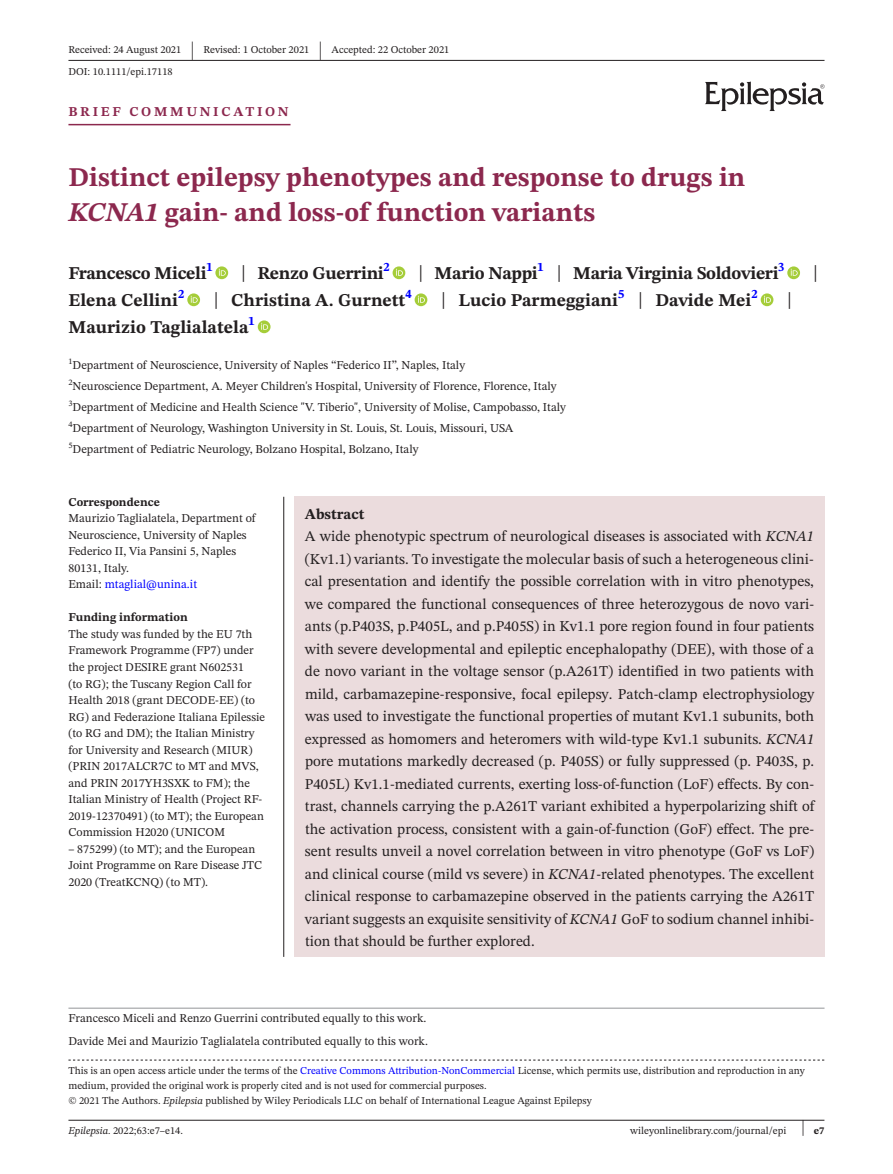
<style>
.page{position:relative;width:893px;height:1174px;background:#fff}
.page>*{position:absolute;margin:0;border:0;box-sizing:border-box;transform-origin:0 0}
.t1{font:700 27px/34.5px "STIX Two Text";color:#8c284e}
.t2{font:25.65px "STIX Two Text";color:#231f20;scale:.49 1}
.t3{font:23.4px "STIX Two Text";color:#231f20;scale:.77 1}
.t4{font:700 18px/27px "STIX Two Text";letter-spacing:-.02em;color:#231f20}
.t5{font:700 18px "STIX Two Text";color:#231f20}
.t6{font:15px/22.5px "STIX Two Text";color:#231f20}
.t7{font:700 13.5px "STIX Two Text";letter-spacing:.2em;color:#8c284e}
.t8{font:12px/16.5px "STIX Two Text";color:#231f20}
.t9{font:700 12px "STIX Two Text";color:#231f20}
.t10{font:10.5px/15px "STIX Two Text";color:#231f20}
.t11{font:8.4px "STIX Two Text";color:#231f20}
.s1{font-style:italic}
.s2{font-weight:400;font-size:23.4px}
.s3{color:#00f}
.s4{font-weight:700}
.s5{font-size:22.2px}
</style>
<div class="page">
<hr style="left:68px;top:1119px;width:756px;height:1px;background:#231f20">
<svg style="left:705px;top:81px;width:119px;height:30px"></svg>
<hr style="left:68px;top:60px;width:756px;height:1px;background:#231f20">
<hr style="left:68px;top:124px;width:222px;height:1px;background:#8c284e">
<svg style="left:215px;top:266px;width:13px;height:13px"></svg>
<svg style="left:219px;top:269px;width:7px;height:7px"></svg>
<div style="left:393px;top:266px;width:12px;height:13px;background:#a5cd39;border-radius:50%"></div>
<svg style="left:396px;top:269px;width:7px;height:7px"></svg>
<svg style="left:787px;top:266px;width:13px;height:13px"></svg>
<svg style="left:791px;top:269px;width:7px;height:7px"></svg>
<svg style="left:187px;top:293px;width:13px;height:13px"></svg>
<svg style="left:191px;top:296px;width:7px;height:7px"></svg>
<div style="left:415px;top:293px;width:12px;height:13px;background:#a5cd39;border-radius:50%"></div>
<svg style="left:418px;top:296px;width:7px;height:7px"></svg>
<div style="left:761px;top:293px;width:12px;height:13px;background:#a5cd39;border-radius:50%"></div>
<svg style="left:764px;top:296px;width:7px;height:7px"></svg>
<svg style="left:258px;top:320px;width:13px;height:13px"></svg>
<svg style="left:261px;top:323px;width:7px;height:7px"></svg>
<svg style="left:68px;top:1059px;width:756px;height:1px"></svg>
<hr style="left:68px;top:1007px;width:756px;height:1px;background:#939598">
<div style="left:294px;top:497px;width:530px;height:460px;background:#ebdcdd"></div>
<hr style="left:283px;top:497px;width:1px;height:460px;background:#231f20">
<p class="t10" style="left:68px;top:42px;width:114px">Received: 24 August 2021</p>
<h2 class="t2" style="left:191px;top:32px;width:8px">|</h2>
<p class="t10" style="left:203px;top:42px;width:107px">Revised: 1 October 2021</p>
<h2 class="t2" style="left:319px;top:32px;width:8px">|</h2>
<p class="t10" style="left:332px;top:42px;width:119px">Accepted: 22 October 2021</p>
<p class="t10" style="left:68px;top:64px;width:106px">DOI: 10.1111/epi.17118</p>
<p class="t7" style="left:68px;top:101px;width:222px">BRIEF COMMUNICATION</p>
<h1 class="t1" style="left:68px;top:161px;width:678px">Distinct epilepsy phenotypes and response to drugs in<br><span class="s1">KCNA1</span> gain- and loss-of function variants</h1>
<p class="t4" style="left:68px;top:260px;width:751px">Francesco Miceli<sup>1</sup> <span class="s2">|</span> Renzo Guerrini<sup>2</sup> <span class="s2">|</span> Mario Nappi<sup>1</sup> <span class="s2">|</span> Maria Virginia Soldovieri<sup>3</sup> <span class="s2">|<br></span>Elena Cellini<sup>2</sup></p>
<p class="t5" style="left:214px;top:287px;width:199px"><span class="s2">|</span> Christina A. Gurnett<sup>4</sup></p>
<p class="t5" style="left:441px;top:287px;width:318px"><span class="s2">|</span> Lucio Parmeggiani<sup>5</sup> <span class="s2">|</span> Davide Mei<sup>2</sup></p>
<h3 class="t3" style="left:787px;top:284px;width:8px">|</h3>
<p class="t5" style="left:68px;top:314px;width:188px">Maurizio Taglialatela<sup>1</sup></p>
<p class="t8" style="left:68px;top:355px;width:490px;line-height:21px"><sup>1</sup>Department of Neuroscience, University of Naples “Federico II”, Naples, Italy<br><sup>2</sup>Neuroscience Department, A. Meyer Children's Hospital, University of Florence, Florence, Italy</p>
<p class="t11" style="left:68px;top:397px;width:6px">3</p>
<p class="t8" style="left:73px;top:399px;width:495px">Department of Medicine and Health Science "V. Tiberio", University of Molise, Campobasso, Italy</p>
<p class="t11" style="left:68px;top:418px;width:6px">4</p>
<p class="t8" style="left:73px;top:420px;width:442px">Department of Neurology, Washington University in St. Louis, St. Louis, Missouri, USA</p>
<p class="t11" style="left:68px;top:439px;width:6px">5</p>
<p class="t8" style="left:73px;top:441px;width:347px">Department of Pediatric Neurology, Bolzano Hospital, Bolzano, Italy</p>
<p class="t9" style="left:68px;top:493px;width:93px">Correspondence</p>
<p class="t8" style="left:68px;top:510px;width:189px">Maurizio Taglialatela, Department of<br>Neuroscience, University of Naples<br>Federico II, Via Pansini 5, Naples<br>80131, Italy.<br>Email: <span class="s3">mtaglial@unina.it</span></p>
<p class="t9" style="left:68px;top:609px;width:121px">Funding information</p>
<p class="t8" style="left:68px;top:625px;width:198px">The study was funded by the EU 7th Framework Programme (FP7) under the project DESIRE grant N602531<br>(to RG); the Tuscany Region Call for Health 2018 (grant DECODE-EE) (to RG) and Federazione Italiana Epilessie (to RG and DM); the Italian Ministry for University and Research (MIUR) (PRIN 2017ALCR7C to MT and MVS, and PRIN 2017YH3SXK to FM); the Italian Ministry of Health (Project RF-2019-12370491) (to MT); the European Commission H2020 (UNICOM</p>
<p class="t8" style="left:68px;top:840px;width:195px">– 875299) (to MT); and the European<br>Joint Programme on Rare Disease JTC<br>2020 (TreatKCNQ) (to MT).</p>
<p class="t6" style="left:305px;top:502px;width:511px"><span class="s4">Abstract<br></span>A wide phenotypic spectrum of neurological diseases is associated with <span class="s1">KCNA1 </span>(Kv1.1) variants. To investigate the molecular basis of such a heterogeneous clini&shy;cal presentation and identify the possible correlation with in vitro phenotypes, we compared the functional consequences of three heterozygous de novo vari&shy;ants (p.P403S, p.P405L, and p.P405S) in Kv1.1 pore region found in four patients with severe developmental and epileptic encephalopathy (DEE), with those of a de novo variant in the voltage sensor (p.A261T) identified in two patients with mild, carbamazepine-responsive, focal epilepsy. Patch-clamp electrophysiology was used to investigate the functional properties of mutant Kv1.1 subunits, both expressed as homomers and heteromers with wild-type Kv1.1 subunits. <span class="s1">KCNA1 </span>pore mutations markedly decreased (p. P405S) or fully suppressed (p. P403S, p.<br>P405L) Kv1.1-mediated currents, exerting loss-of-function (LoF) effects. By con&shy;trast, channels carrying the p.A261T variant exhibited a hyperpolarizing shift of the activation process, consistent with a gain-of-function (GoF) effect. The pre&shy;sent results unveil a novel correlation between in vitro phenotype (GoF vs LoF) and clinical course (mild vs severe) in <span class="s1">KCNA1</span>-related phenotypes. The excellent clinical response to carbamazepine observed in the patients carrying the A261T variant suggests an exquisite sensitivity of <span class="s1">KCNA1</span> GoF to sodium channel inhibi&shy;tion that should be further explored.</p>
<p class="t8" style="left:68px;top:1006px;width:361px;line-height:22.5px">Francesco Miceli and Renzo Guerrini contributed equally to this work.<br>Davide Mei and Maurizio Taglialatela contributed equally to this work.</p>
<p class="t10" style="left:68px;top:1063px;width:738px">This is an open access article under the terms of the <span class="s3">Creative Commons Attribution-NonCommercial</span> License, which permits use, distribution and reproduction in any medium, provided the original work is properly cited and is not used for commercial purposes.<br>© 2021 The Authors. <span class="s1">Epilepsia</span> published by Wiley Periodicals LLC on behalf of International League Against Epilepsy</p>
<p class="t10" style="left:68px;top:1123px;width:116px"><span class="s1">Epilepsia.</span> 2022;63:e7–e14.</p>
<p class="t10" style="left:630px;top:1123px;width:196px">wileyonlinelibrary.com/journal/epi <span class="s5">|</span> <span class="s4">e7</span></p>
</div>
